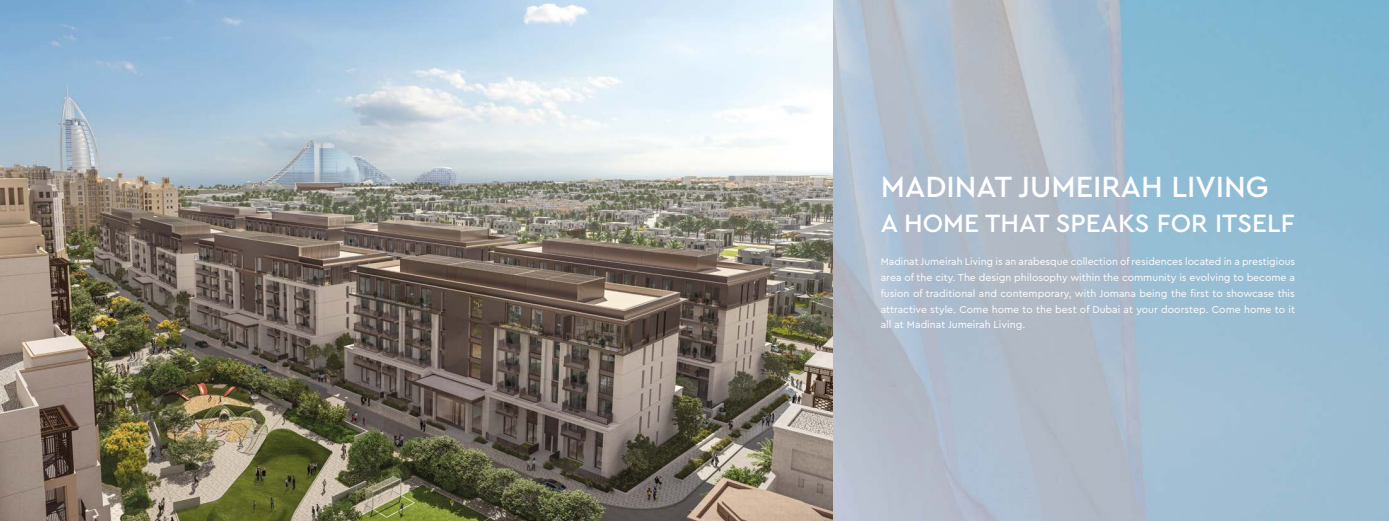
<style>
.page{position:relative;width:1389px;height:521px;background:#fff}
.page>*{position:absolute;margin:0;border:0;box-sizing:border-box;transform-origin:0 0}
.t1{font:500 30.62px "Cera Pro DEMO";color:#fff}
.t2{font:500 26.25px "Cera Pro DEMO";color:#fff}
.t3{font:10.5px/15.8px "Cera Pro";color:#fff;text-align:justify}
</style>
<div class="page">
<img style="left:0;top:0;width:833px;height:521px">
<svg style="left:833px;top:0;width:556px;height:521px;background:#a3bcce"></svg>
<h1 class="t1" style="left:881px;top:173px;width:390px">MADINAT JUMEIRAH LIVING</h1>
<h2 class="t2" style="left:881px;top:212px;width:415px">A HOME THAT SPEAKS FOR ITSELF</h2>
<p class="t3" style="left:881px;top:253px;width:416px">Madinat Jumeirah Living is an arabesque collection of residences located in a prestigious area of the city. The design philosophy within the community is evolving to become a fusion of traditional and contemporary, with Jomana being the first to showcase this attractive style. Come home to the best of Dubai at your doorstep. Come home to it all at Madinat Jumeirah Living.</p>
</div>
